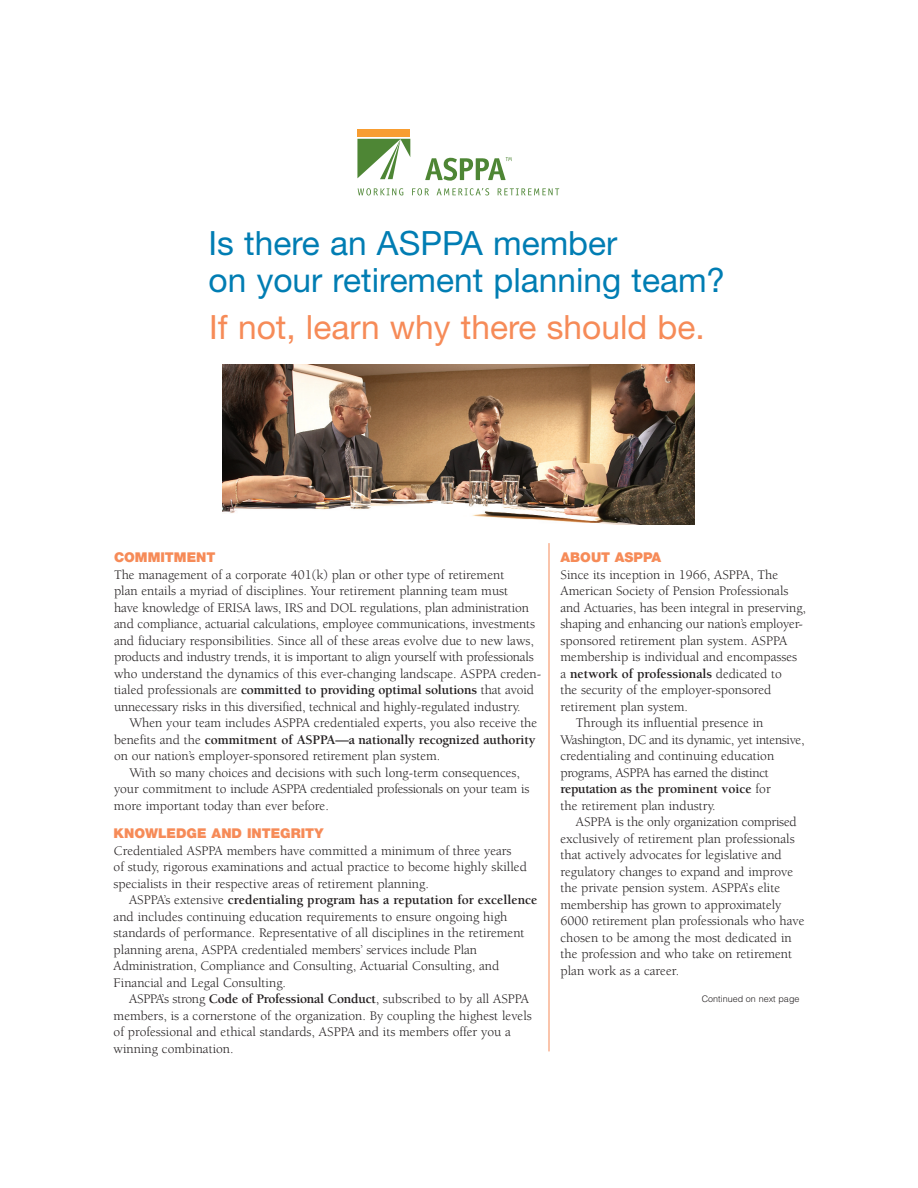
<style>
.page{position:relative;width:918px;height:1188px;background:#fff}
.page>*{position:absolute;margin:0;border:0;box-sizing:border-box;transform-origin:0 0}
.t1{font:33.45px/36.9px "Helvetica Neue";color:#007db3}
.t2{font:33.45px "Helvetica Neue";color:#f68b58}
.t3{font:13.5px/16.5px "Berkeley";color:#231f20}
.t4{font:13.5px "Berkeley";letter-spacing:-.025em;color:#231f20}
.t5{font:700 13.5px "Berkeley";letter-spacing:-.005em;color:#231f20}
.t6{font:900 13.5px "Helvetica Neue LT";color:#f68b58}
.t7{font:300 9px "Helvetica LT";color:#231f20}
.s1{font-weight:700}
.s2{font-weight:400}
</style>
<div class="page">
<div style="left:357px;top:130px;width:53px;height:7px;background:#f89d31"></div>
<svg style="left:357px;top:139px;width:53px;height:40px"></svg>
<svg style="left:358px;top:188px;width:45px;height:7px"></svg>
<svg style="left:412px;top:188px;width:17px;height:7px"></svg>
<svg style="left:437px;top:188px;width:52px;height:7px"></svg>
<svg style="left:498px;top:188px;width:61px;height:7px"></svg>
<svg style="left:425px;top:157px;width:87px;height:24px"></svg>
<img style="left:223px;top:365px;width:471px;height:159px">
<hr style="left:549px;top:543px;width:1px;height:508px;background:#f68b58">
<h1 class="t1" style="left:209px;top:228px;width:518px">Is there an ASPPA member<br>on your retirement planning team?</h1>
<h1 class="t2" style="left:209px;top:315px;width:497px">If not, learn why there should be.</h1>
<p class="t6" style="left:114px;top:553px;width:103px">COMMITMENT</p>
<p class="t3" style="left:114px;top:567px;width:429px">The management of a corporate 401(k) plan or other type of retirement<br>plan entails a myriad of disciplines. Your retirement planning team must<br>have knowledge of ERISA laws, IRS and DOL regulations, plan administration and compliance, actuarial calculations, employee communications, investments and fiduciary responsibilities. Since all of these areas evolve due to new laws, products and industry trends, it is important to align yourself with professionals who understand the dynamics of this ever-changing landscape. ASPPA creden&shy;tialed professionals are <span class="s1">committed to providing optimal solutions</span> that avoid unnecessary risks in this diversified, technical and highly-regulated industry.</p>
<p class="t3" style="left:114px;top:716px;width:425px;text-indent:15px">When your team includes ASPPA credentialed experts, you also receive the benefits and the <span class="s1">commitment of ASPPA—a nationally recognized authority </span>on our nation’s employer-sponsored retirement plan system.</p>
<p class="t3" style="left:114px;top:765px;width:417px;text-indent:15px">With so many choices and decisions with such long-term consequences, your commitment to include ASPPA credentialed professionals on your team is more important today than ever before.</p>
<p class="t6" style="left:114px;top:829px;width:211px">KNOWLEDGE AND INTEGRITY</p>
<p class="t3" style="left:114px;top:844px;width:415px">Credentialed ASPPA members have committed a minimum of three years<br>of study, rigorous examinations and actual practice to become highly skilled specialists in their respective areas of retirement planning.</p>
<p class="t3" style="left:114px;top:893px;width:425px;text-indent:15px">ASPPA’s extensive <span class="s1">credentialing program has a reputation for excellence </span>and includes continuing education requirements to ensure ongoing high standards of performance. Representative of all disciplines in the retirement planning arena, ASPPA credentialed members’ services include Plan Administration, Compliance and Consulting, Actuarial Consulting, and Financial and Legal Consulting.</p>
<p class="t3" style="left:114px;top:992px;width:420px;text-indent:15px">ASPPA’s strong <span class="s1">Code of Professional Conduct</span>, subscribed to by all ASPPA members, is a cornerstone of the organization. By coupling the highest levels of professional and ethical standards, ASPPA and its members offer you a winning combination.</p>
<p class="t6" style="left:561px;top:553px;width:102px">ABOUT ASPPA</p>
<p class="t3" style="left:561px;top:567px;width:219px">Since its inception in 1966, ASPPA, The</p>
<p class="t3" style="left:561px;top:584px;width:229px">American Society of Pension Professionals</p>
<p class="t3" style="left:561px;top:600px;width:247px">and Actuaries, has been integral in preserving,</p>
<p class="t3" style="left:561px;top:617px;width:244px">shaping and enhancing our nation’s employer-</p>
<p class="t3" style="left:561px;top:633px;width:228px">sponsored retirement plan system. ASPPA</p>
<p class="t3" style="left:561px;top:650px;width:238px">membership is individual and encompasses</p>
<p class="t5" style="left:561px;top:668px;width:223px"><span class="s2">a</span> network of professionals <span class="s2">dedicated to</span></p>
<p class="t3" style="left:561px;top:683px;width:212px">the security of the employer-sponsored</p>
<p class="t3" style="left:561px;top:699px;width:129px">retirement plan system.</p>
<p class="t3" style="left:576px;top:716px;width:189px">Through its influential presence in</p>
<p class="t4" style="left:561px;top:734px;width:245px">Washington, DC and its dynamic, yet intensive,</p>
<p class="t3" style="left:561px;top:749px;width:215px">credentialing and continuing education</p>
<p class="t4" style="left:561px;top:767px;width:210px">programs, ASPPA has earned the distinct</p>
<p class="t5" style="left:561px;top:784px;width:212px">reputation as the prominent voice <span class="s2">for</span></p>
<p class="t3" style="left:561px;top:798px;width:157px">the retirement plan industry.</p>
<p class="t3" style="left:576px;top:815px;width:222px">ASPPA is the only organization comprised</p>
<p class="t3" style="left:561px;top:831px;width:236px">exclusively of retirement plan professionals</p>
<p class="t3" style="left:561px;top:848px;width:223px">that actively advocates for legislative and</p>
<p class="t3" style="left:561px;top:864px;width:234px">regulatory changes to expand and improve</p>
<p class="t3" style="left:561px;top:881px;width:221px">the private pension system. ASPPA’s elite</p>
<p class="t3" style="left:561px;top:897px;width:222px">membership has grown to approximately</p>
<p class="t3" style="left:561px;top:914px;width:246px">6000 retirement plan professionals who have</p>
<p class="t3" style="left:561px;top:930px;width:233px">chosen to be among the most dedicated in</p>
<p class="t3" style="left:561px;top:947px;width:233px">the profession and who take on retirement</p>
<p class="t3" style="left:561px;top:963px;width:120px">plan work as a career.</p>
<p class="t7" style="left:702px;top:995px;width:99px">Continued on next page</p>
</div>
